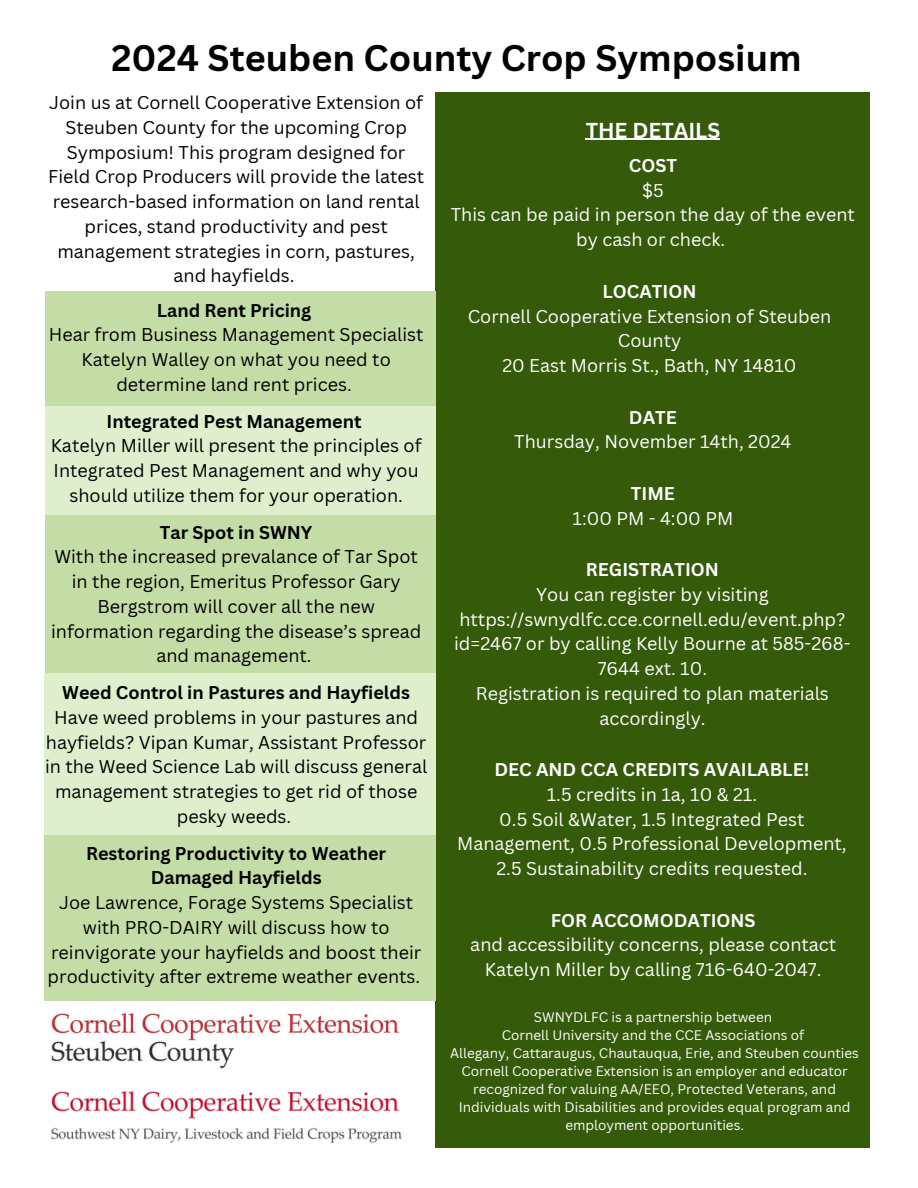
<style>
.page{position:relative;width:918px;height:1188px;background:#fff}
.page>*{position:absolute;margin:0;border:0;box-sizing:border-box;transform-origin:0 0}
.t1{font:700 36px "Canva Sans";color:#000}
.t2{font:700 21px "Canva Sans";color:#fff}
.t3{font:18px/24.8px "Canva Sans";color:#000;text-align:center}
.t4{font:18px/24.8px "Canva Sans";color:#fff;text-align:center}
.t5{font:700 18px "Canva Sans";color:#fff}
.t6{font:13.5px/18px "Canva Sans";color:#fff;text-align:center}
.s1{font-weight:700}
</style>
<div class="page">
<img style="left:51px;top:1091px;width:351px;height:52px">
<img style="left:51px;top:1012px;width:349px;height:56px">
<div style="left:436px;top:92px;width:434px;height:1055px;background:#355a0a"></div>
<div style="left:45px;top:291px;width:391px;height:115px;background:#c4dda6"></div>
<div style="left:45px;top:515px;width:391px;height:158px;background:#c4dda6"></div>
<div style="left:45px;top:834px;width:391px;height:167px;background:#c4dda6"></div>
<div style="left:45px;top:406px;width:391px;height:109px;background:#dfefcd"></div>
<hr style="left:586px;top:139px;width:134px;height:1px;background:#fff">
<div style="left:45px;top:673px;width:391px;height:161px;background:#dfefcd"></div>
<h4 class="t1" style="left:112px;top:32px;width:692px">2024 Steuben County Crop Symposium</h4>
<h3 class="t3" style="left:48px;top:90px;width:377px">Join us at Cornell Cooperative Extension of Steuben County for the upcoming Crop Symposium! This program designed for Field Crop Producers will provide the latest research-based information on land rental prices, stand productivity and pest management strategies in corn, pastures, and hayfields.</h3>
<h4 class="t3" style="left:49px;top:297px;width:376px"><span class="s1">Land Rent Pricing<br></span>Hear from Business Management Specialist<br>Katelyn Walley on what you need to determine land rent prices.</h4>
<p class="t3" style="left:51px;top:408px;width:372px"><span class="s1">Integrated Pest Management<br></span>Katelyn Miller will present the principles of Integrated Pest Management and why you should utilize them for your operation.</p>
<p class="t3" style="left:51px;top:519px;width:372px"><span class="s1">Tar Spot in SWNY<br></span>With the increased prevalance of Tar Spot in the region, Emeritus Professor Gary<br>Bergstrom will cover all the new information regarding the disease’s spread and management.</p>
<p class="t3" style="left:45px;top:680px;width:384px"><span class="s1">Weed Control in Pastures and Hayfields </span>Have weed problems in your pastures and hayfields? Vipan Kumar, Assistant Professor in the Weed Science Lab will discuss general management strategies to get rid of those pesky weeds.</p>
<p class="t3" style="left:48px;top:840px;width:375px"><span class="s1">Restoring Productivity to Weather Damaged Hayfields<br></span>Joe Lawrence, Forage Systems Specialist with PRO-DAIRY will discuss how to reinvigorate your hayfields and boost their productivity after extreme weather events.</p>
<h4 class="t2" style="left:586px;top:115px;width:136px">THE DETAILS</h4>
<h4 class="t4" style="left:451px;top:153px;width:406px"><span class="s1">COST<br></span>$5<br>This can be paid in person the day of the event by cash or check.</h4>
<h4 class="t4" style="left:468px;top:278px;width:365px"><span class="s1">LOCATION<br></span>Cornell Cooperative Extension of Steuben<br>County<br>20 East Morris St., Bath, NY 14810</h4>
<h4 class="t4" style="left:514px;top:404px;width:279px"><span class="s1">DATE<br></span>Thursday, November 14th, 2024</h4>
<p class="t4" style="left:572px;top:480px;width:162px"><span class="s1">TIME<br></span>1:00 PM - 4:00 PM</p>
<p class="t4" style="left:454px;top:557px;width:398px"><span class="s1">REGISTRATION<br></span>You can register by visiting https://swnydlfc.cce.cornell.edu/event.php? id=2467 or by calling Kelly Bourne at 585-268-<br>7644 ext. 10.<br>Registration is required to plan materials accordingly.</p>
<p class="t5" style="left:494px;top:757px;width:316px">DEC AND CCA CREDITS AVAILABLE!</p>
<p class="t4" style="left:457px;top:782px;width:391px">1.5 credits in 1a, 10 &amp; 21.<br>0.5 Soil &amp;Water, 1.5 Integrated Pest Management, 0.5 Professional Development, 2.5 Sustainability credits requested.</p>
<p class="t5" style="left:551px;top:907px;width:206px">FOR ACCOMODATIONS</p>
<p class="t4" style="left:470px;top:932px;width:367px">and accessibility concerns, please contact<br>Katelyn Miller by calling 716-640-2047.</p>
<h2 class="t6" style="left:534px;top:1008px;width:240px">SWNYDLFC is a partnership between</h2>
<h4 class="t6" style="left:502px;top:1026px;width:304px">Cornell University and the CCE Associations of</h4>
<h4 class="t6" style="left:450px;top:1044px;width:410px">Allegany, Cattaraugus, Chautauqua, Erie, and Steuben counties</h4>
<h4 class="t6" style="left:459px;top:1062px;width:393px">Cornell Cooperative Extension is an employer and educator recognized for valuing AA/EEO, Protected Veterans, and Individuals with Disabilities and provides equal program and employment opportunities.</h4>
</div>
